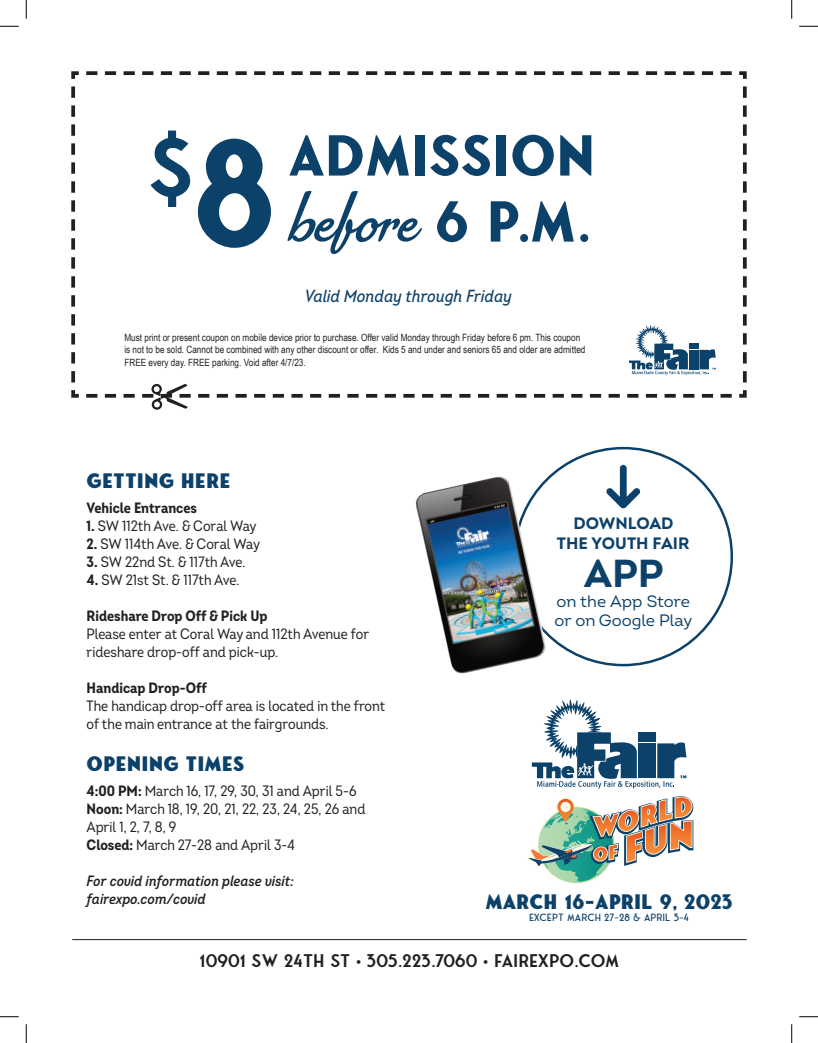
<style>
.page{position:relative;width:818px;height:1043px;background:#fff}
.page>*{position:absolute;margin:0;border:0;box-sizing:border-box;transform-origin:0 0}
.t1{font:500 84.62px "Fonseca";color:#0c416a}
.t2{font:55px "Fonseca Script Slant";color:#0c416a}
.t3{font:700 55px "Fonseca";color:#0c416a}
.t4{font:700 39px "Intro";color:#0c416a}
.t5{font:900 20px "Fonseca";color:#0c416a}
.t6{font:17.5px "Fonseca";color:#231f20}
.t7{font:italic 500 17.5px "Intro Cond";color:#0c416a}
.t8{font:16.5px "Intro";color:#0c416a}
.t9{font:700 16.5px/19.8px "Intro";color:#0c416a;text-align:center}
.t10{font:15px/18px "Intro Cond";color:#231f20}
.t11{font:700 15px "Intro Cond";color:#231f20}
.t12{font:italic 600 15px "Intro Cond";color:#231f20}
.t13{font:10px/12px "Arial Narrow";color:#231f20}
.t14{font:100 10px "Fonseca";color:#0c416a}
.s1{font-size:145.12px}
.s2{font-family:"Fonseca";font-weight:700}
.s3{font-weight:700}
</style>
<div class="page">
<svg style="left:71px;top:71px;width:676px;height:327px"></svg>
<svg style="left:86px;top:384px;width:649px;height:26px"></svg>
<hr style="left:72px;top:939px;width:674px;height:1px;background:#231f20">
<svg style="left:546px;top:476px;width:3px;height:7px"></svg>
<svg style="left:606px;top:465px;width:34px;height:43px"></svg>
<img style="left:415px;top:477px;width:131px;height:197px">
<svg style="left:532px;top:699px;width:154px;height:89px"></svg>
<svg style="left:526px;top:796px;width:167px;height:88px"></svg>
<svg style="left:629px;top:325px;width:86px;height:50px"></svg>
<svg style="left:0;top:25px;width:19px;height:2px"></svg>
<svg style="left:799px;top:25px;width:19px;height:2px"></svg>
<svg style="left:0;top:1016px;width:19px;height:1px"></svg>
<svg style="left:799px;top:1016px;width:19px;height:1px"></svg>
<svg style="left:25px;top:0;width:2px;height:19px"></svg>
<svg style="left:25px;top:1024px;width:2px;height:18px"></svg>
<svg style="left:791px;top:0;width:1px;height:19px"></svg>
<svg style="left:791px;top:1024px;width:1px;height:18px"></svg>
<p class="t1" style="left:148px;top:117px;width:128px">$<span class="s1">8</span></p>
<p class="t3" style="left:288px;top:123px;width:308px">ADMISSION</p>
<p class="t2" style="left:288px;top:190px;width:303px">before <span class="s2">6 P.M.</span></p>
<p class="t7" style="left:304px;top:285px;width:209px">Valid Monday through Friday</p>
<p class="t13" style="left:124px;top:332px;width:462px">Must print or present coupon on mobile device prior to purchase. Offer valid Monday through Friday before 6 pm. This coupon is not to be sold. Cannot be combined with any other discount or offer. Kids 5 and under and seniors 65 and older are admitted<br>FREE every day. FREE parking. Void after 4/7/23.</p>
<p class="t5" style="left:87px;top:468px;width:146px">GETTING HERE</p>
<p class="t11" style="left:87px;top:498px;width:112px">Vehicle Entrances</p>
<p class="t10" style="left:87px;top:516px;width:172px"><span class="s3">1.</span> SW 112th Ave. &amp; Coral Way</p>
<p class="t10" style="left:87px;top:534px;width:175px"><span class="s3">2.</span> SW 114th Ave. &amp; Coral Way</p>
<p class="t10" style="left:87px;top:552px;width:160px"><span class="s3">3.</span> SW 22nd St. &amp; 117th Ave.</p>
<p class="t10" style="left:87px;top:570px;width:154px"><span class="s3">4.</span> SW 21st St. &amp; 117th Ave.</p>
<p class="t11" style="left:87px;top:606px;width:182px">Rideshare Drop Off &amp; Pick Up</p>
<p class="t10" style="left:87px;top:624px;width:284px">Please enter at Coral Way and 112th Avenue for rideshare drop-off and pick-up.</p>
<p class="t11" style="left:87px;top:678px;width:122px">Handicap Drop-Off</p>
<p class="t10" style="left:87px;top:696px;width:300px">The handicap drop-off area is located in the front of the main entrance at the fairgrounds.</p>
<p class="t5" style="left:87px;top:751px;width:159px">OPENING TIMES</p>
<p class="t10" style="left:87px;top:781px;width:271px"><span class="s3">4:00 PM:</span> March 16, 17, 29, 30, 31 and April 5-6</p>
<p class="t10" style="left:87px;top:799px;width:280px"><span class="s3">Noon:</span> March 18, 19, 20, 21, 22, 23, 24, 25, 26 and<br>April 1, 2, 7, 8, 9</p>
<p class="t10" style="left:87px;top:835px;width:210px"><span class="s3">Closed:</span> March 27-28 and April 3-4</p>
<p class="t12" style="left:87px;top:871px;width:209px">For covid information please visit:</p>
<p class="t12" style="left:87px;top:889px;width:121px">fairexpo.com/covid</p>
<p class="t5" style="left:485px;top:889px;width:249px">MARCH 16-APRIL 9, 2023</p>
<p class="t14" style="left:529px;top:912px;width:162px">EXCEPT MARCH 27-28 &amp; APRIL 3-4</p>
<p class="t9" style="left:557px;top:513px;width:134px">DOWNLOAD<br>THE YOUTH FAIR</p>
<p class="t4" style="left:584px;top:548px;width:81px">APP</p>
<p class="t8" style="left:556px;top:591px;width:135px">on the App Store</p>
<p class="t8" style="left:554px;top:610px;width:140px">or on Google Play</p>
<p class="t6" style="left:200px;top:950px;width:421px">10901 SW 24TH ST • 305.223.7060 • FAIREXPO.COM</p>
</div>
